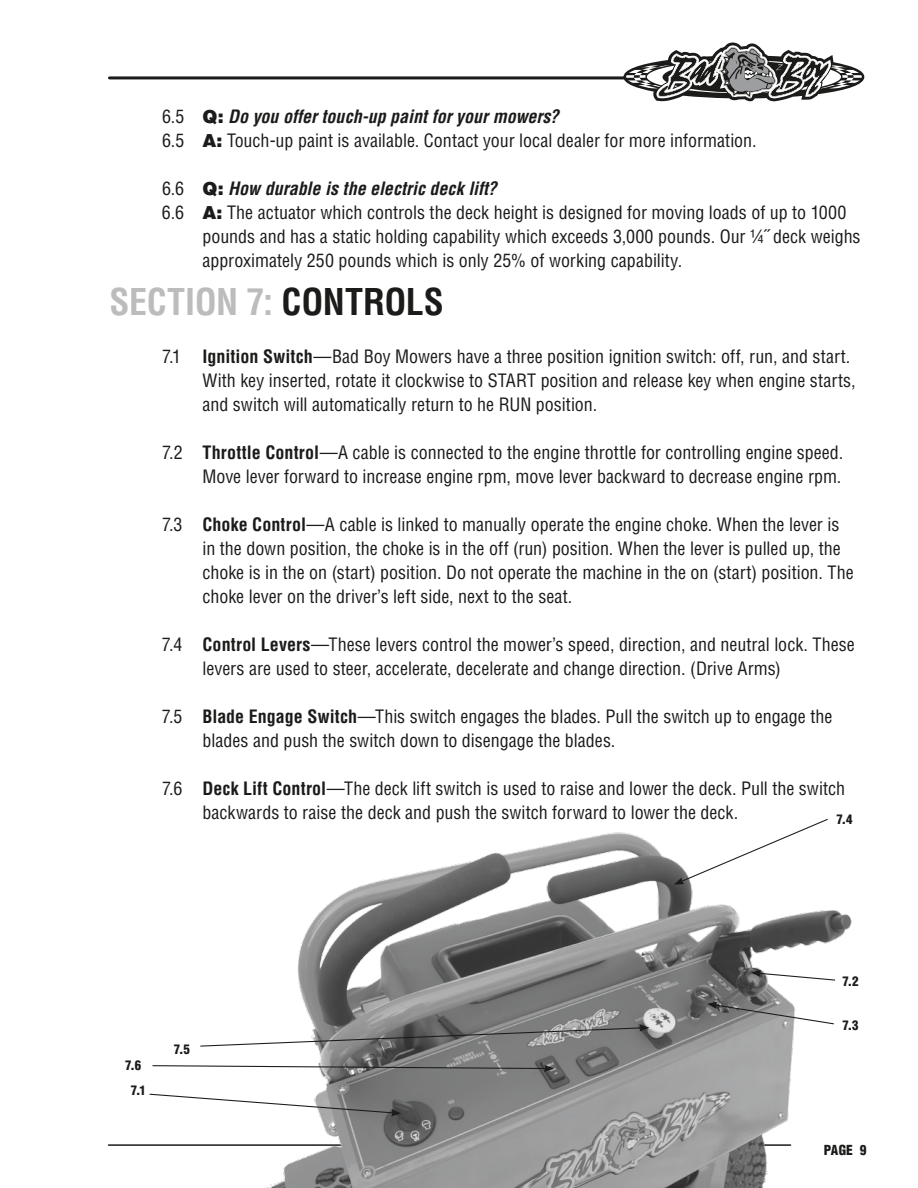
<style>
.page{position:relative;width:918px;height:1188px;background:#fff}
.page>*{position:absolute;margin:0;border:0;box-sizing:border-box;transform-origin:0 0}
.t1{font:700 condensed 36px "Helvetica";letter-spacing:-.01em;color:#bcbcbd}
.t2{font:condensed 18px/24px "Helvetica";color:#1b1b1a}
.t3{font:italic 700 condensed 18px "Helvetica";color:#1b1b1a}
.t4{font:900 condensed 13.5px "Helvetica";color:#1b1b1a}
.t5{font:900 condensed 12.9px "Helvetica";color:#1b1b1a}
.s1{font-weight:900;font-stretch:normal}
.s2{font-weight:700;font-style:italic}
.s3{font-weight:400;font-style:normal}
.s4{font-weight:900;font-style:normal;font-stretch:normal}
.s5{color:#1b1b1a}
.s6{font-weight:700}
</style>
<div class="page">
<hr style="left:109px;top:1144px;width:682px;height:2px;background:#1b1b1a">
<hr style="left:110px;top:76px;width:752px;height:3px;background:#1b1b1a">
<svg style="left:623px;top:43px;width:241px;height:58px"></svg>
<img style="left:200px;top:832px;width:652px;height:356px">
<svg style="left:200px;top:1024px;width:449px;height:23px"></svg>
<svg style="left:674px;top:818px;width:155px;height:67px"></svg>
<svg style="left:149px;top:1093px;width:252px;height:23px"></svg>
<svg style="left:152px;top:1065px;width:402px;height:7px"></svg>
<svg style="left:751px;top:970px;width:85px;height:11px"></svg>
<svg style="left:707px;top:1002px;width:128px;height:23px"></svg>
<p class="t2" style="left:162px;top:104px;width:596px">6.5 <span class="s1">Q:</span> <span class="s2">Do you offer touch-up paint for your mowers?<br></span>6.5 <span class="s1">A:</span> Touch-up paint is available. Contact your local dealer for more information.</p>
<p class="t3" style="left:162px;top:177px;width:336px"><span class="s3">6.6</span> <span class="s4">Q:</span> How durable is the electric deck lift?</p>
<p class="t2" style="left:162px;top:200px;width:686px">6.6 <span class="s1">A:</span> The actuator which controls the deck height is designed for moving loads of up to 1000</p>
<p class="t2" style="left:202px;top:224px;width:660px">pounds and has a static holding capability which exceeds 3,000 pounds. Our ¼˝ deck weighs</p>
<p class="t2" style="left:202px;top:248px;width:481px">approximately 250 pounds which is only 25% of working capability.</p>
<h1 class="t1" style="left:110px;top:279px;width:336px">SECTION 7: <span class="s5">CONTROLS</span></h1>
<p class="t2" style="left:202px;top:344px;width:655px;text-indent:-40px">7.1 <span class="s6">Ignition Switch</span>—Bad Boy Mowers have a three position ignition switch: off, run, and start.<br>With key inserted, rotate it clockwise to START position and release key when engine starts, and switch will automatically return to he RUN position.</p>
<p class="t2" style="left:162px;top:440px;width:683px;text-align:right">7.2 <span class="s6">Throttle Control</span>—A cable is connected to the engine throttle for controlling engine speed.<br>Move lever forward to increase engine rpm, move lever backward to decrease engine rpm.</p>
<p class="t2" style="left:202px;top:512px;width:653px;text-indent:-40px">7.3 <span class="s6">Choke Control</span>—A cable is linked to manually operate the engine choke. When the lever is in the down position, the choke is in the off (run) position. When the lever is pulled up, the choke is in the on (start) position. Do not operate the machine in the on (start) position. The choke lever on the driver’s left side, next to the seat.</p>
<p class="t2" style="left:202px;top:632px;width:654px;text-indent:-41px">7.4 <span class="s6">Control Levers</span>—These levers control the mower’s speed, direction, and neutral lock. These levers are used to steer, accelerate, decelerate and change direction. (Drive Arms)</p>
<p class="t2" style="left:202px;top:704px;width:632px;text-indent:-41px">7.5 <span class="s6">Blade Engage Switch</span>—This switch engages the blades. Pull the switch up to engage the blades and push the switch down to disengage the blades.</p>
<p class="t2" style="left:202px;top:776px;width:644px;text-indent:-40px">7.6 <span class="s6">Deck Lift Control</span>—The deck lift switch is used to raise and lower the deck. Pull the switch backwards to raise the deck and push the switch forward to lower the deck.</p>
<p class="t5" style="left:836px;top:811px;width:18px">7.4</p>
<p class="t5" style="left:125px;top:1057px;width:18px">7.6</p>
<p class="t5" style="left:131px;top:1083px;width:17px">7.1</p>
<p class="t5" style="left:174px;top:1042px;width:18px">7.5</p>
<p class="t5" style="left:842px;top:973px;width:18px">7.2</p>
<p class="t5" style="left:842px;top:1017px;width:18px">7.3</p>
<p class="t4" style="left:824px;top:1142px;width:44px">PAGE 9</p>
</div>
